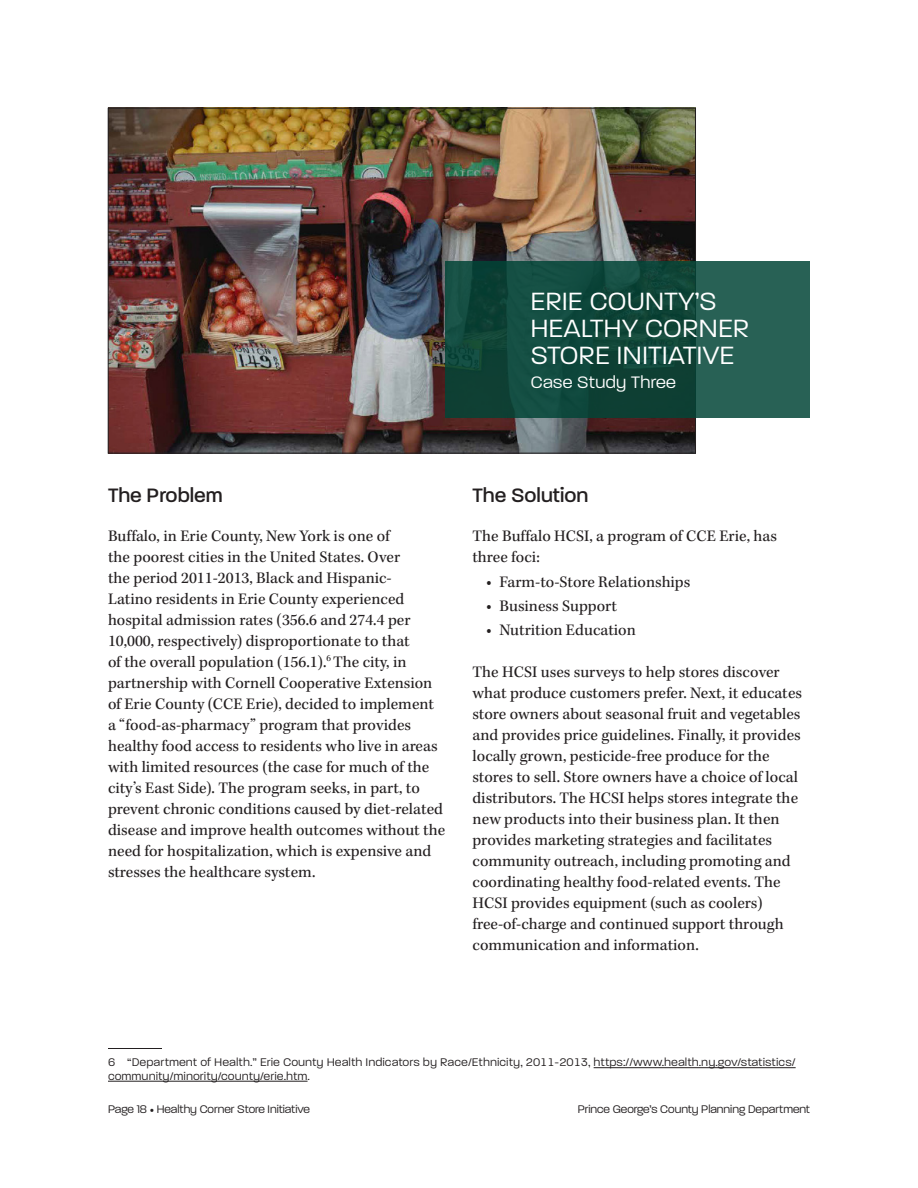
<style>
.page{position:relative;width:918px;height:1188px;background:#fff}
.page>*{position:absolute;margin:0;border:0;box-sizing:border-box;transform-origin:0 0}
.t1{font:300 27px/27px "Paralucent";letter-spacing:.02em;color:#fff}
.Heading_2{font:500 21px "Paralucent";color:#231f20}
.t2{font:300 18px "Paralucent";letter-spacing:.02em;color:#fff}
.body_text-_RR{font:16.5px/21px "Kepler Std";color:#231f20}
.Footnote{font:12px/13.5px "Paralucent Text";color:#231f20}
.t3{font:300 12px "Paralucent";color:#231f20}
.s1{font-size:18px}
.s2{font-family:"Kepler Std";font-weight:700}
</style>
<div class="page">
<hr style="left:108px;top:1048px;width:54px;height:1px;background:#231f20">
<hr style="left:594px;top:1067px;width:202px;height:1px;background:#231f20">
<hr style="left:108px;top:1081px;width:200px;height:1px;background:#231f20">
<img style="left:110px;top:110px;width:584px;height:341px">
<svg style="left:445px;top:261px;width:364px;height:156px;background:#174e42"></svg>
<p class="t1" style="left:531px;top:288px;width:220px">ERIE COUNTY’S<br>HEALTHY CORNER<br>STORE INITIATIVE</p>
<p class="t2" style="left:531px;top:372px;width:146px">Case Study Three</p>
<p class="Heading_2" style="left:108px;top:482px;width:116px">The Problem</p>
<p class="body_text-_RR" style="left:108px;top:526px;width:339px">Buffalo, in Erie County, New York is one of<br>the poorest cities in the United States. Over<br>the period 2011-2013, Black and Hispanic-<br>Latino residents in Erie County experienced hospital admission rates (356.6 and 274.4 per 10,000, respectively) disproportionate to that<br>of the overall population (156.1).<sup>6</sup> The city, in partnership with Cornell Cooperative Extension of Erie County (CCE Erie), decided to implement a “food-as-pharmacy” program that provides healthy food access to residents who live in areas with limited resources (the case for much of the city’s East Side). The program seeks, in part, to prevent chronic conditions caused by diet-related disease and improve health outcomes without the need for hospitalization, which is expensive and stresses the healthcare system.</p>
<p class="Heading_2" style="left:472px;top:482px;width:117px">The Solution</p>
<p class="body_text-_RR" style="left:472px;top:526px;width:306px">The Buffalo HCSI, a program of CCE Erie, has three foci:</p>
<p class="body_text-_RR" style="left:486px;top:572px;width:206px"><span class="s1">•</span> Farm-to-Store Relationships</p>
<p class="body_text-_RR" style="left:486px;top:596px;width:133px"><span class="s1">•</span> Business Support</p>
<p class="body_text-_RR" style="left:486px;top:620px;width:151px"><span class="s1">•</span> Nutrition Education</p>
<p class="body_text-_RR" style="left:472px;top:662px;width:331px">The HCSI uses surveys to help stores discover what produce customers prefer. Next, it educates store owners about seasonal fruit and vegetables and provides price guidelines. Finally, it provides locally grown, pesticide-free produce for the stores to sell. Store owners have a choice of local distributors. The HCSI helps stores integrate the new products into their business plan. It then provides marketing strategies and facilitates community outreach, including promoting and coordinating healthy food-related events. The HCSI provides equipment (such as coolers) free-of-charge and continued support through communication and information.</p>
<p class="Footnote" style="left:108px;top:1056px;width:689px">6 “Department of Health.” Erie County Health Indicators by Race/Ethnicity, 2011-2013, https://www.health.ny.gov/statistics/ community/minority/county/erie.htm.</p>
<p class="t3" style="left:108px;top:1102px;width:204px">Page 18 <span class="s2">•</span> Healthy Corner Store Initiative</p>
<p class="t3" style="left:578px;top:1102px;width:234px">Prince George’s County Planning Department</p>
</div>
